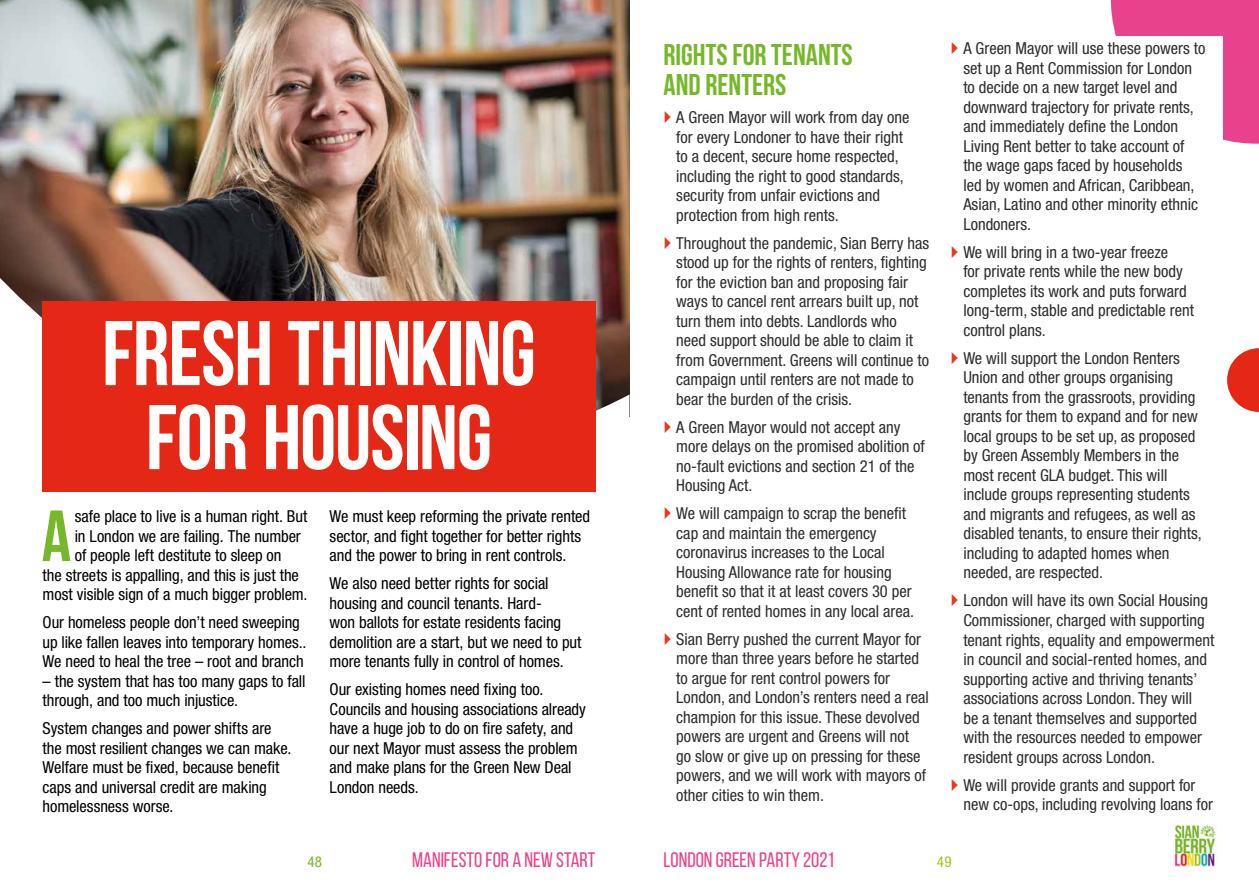
<style>
.page{position:relative;width:1259px;height:893px;background:#fff}
.page>*{position:absolute;margin:0;border:0;box-sizing:border-box;transform-origin:0 0}
.t1{font:700 91.5px/84px "Bebas Neue";letter-spacing:-.015em;color:#fff;text-align:center}
.t2{font:700 72.15px "Bebas Neue";color:#76b82a}
.t3{font:700 30px/30px "Bebas Neue";color:#76b82a}
.t4{font:21px "Bebas Neue";color:#e9428c}
.t5{font:condensed 16.5px/19.5px "Helvetica Neue LT Std";color:#2d2d2c}
.t6{font:condensed 16.5px/19.5px "Helvetica Neue LT Std";letter-spacing:-.005em;color:#000}
.t7{font:condensed 15px "Helvetica Neue LT Std";color:#76b82a}
.t8{font:condensed 15px "Helvetica Neue LT Std";color:#a2c617}
</style>
<div class="page">
<div style="left:1110px;top:0;width:149px;height:144px;background:#e9428c"></div>
<img style="left:1174px;top:824px;width:42px;height:43px">
<div style="left:657px;top:36px;width:565px;height:787px;background:#fff"></div>
<svg style="left:1227px;top:348px;width:32px;height:64px"></svg>
<img style="left:0;top:0;width:629px;height:264px">
<img style="left:0;top:264px;width:629px;height:228px">
<div style="left:42px;top:301px;width:553px;height:191px;background:#e52716"></div>
<h1 class="t1" style="left:102px;top:310px;width:435px">FRESH THINKING<br>FOR HOUSING</h1>
<h2 class="t2" style="left:42px;top:497px;width:31px">A</h2>
<p class="t6" style="left:75px;top:506px;width:234px">safe place to live is a human right. But</p>
<p class="t6" style="left:75px;top:526px;width:227px">in London we are failing. The number</p>
<p class="t6" style="left:75px;top:545px;width:208px">of people left destitute to sleep on</p>
<p class="t6" style="left:43px;top:565px;width:258px">the streets is appalling, and this is just the</p>
<p class="t6" style="left:43px;top:584px;width:267px">most visible sign of a much bigger problem.</p>
<p class="t6" style="left:43px;top:612px;width:265px">Our homeless people don’t need sweeping up like fallen leaves into temporary homes..<br>We need to heal the tree – root and branch</p>
<p class="t6" style="left:43px;top:671px;width:264px">– the system that has too many gaps to fall through, and too much injustice.</p>
<p class="t6" style="left:43px;top:718px;width:250px">System changes and power shifts are the most resilient changes we can make.<br>Welfare must be fixed, because benefit caps and universal credit are making homelessness worse.</p>
<p class="t6" style="left:330px;top:506px;width:262px">We must keep reforming the private rented sector, and fight together for better rights and the power to bring in rent controls.</p>
<p class="t6" style="left:330px;top:573px;width:253px">We also need better rights for social housing and council tenants. Hard-<br>won ballots for estate residents facing demolition are a start, but we need to put more tenants fully in control of homes.</p>
<p class="t6" style="left:330px;top:679px;width:258px">Our existing homes need fixing too.<br>Councils and housing associations already have a huge job to do on fire safety, and our next Mayor must assess the problem and make plans for the Green New Deal London needs.</p>
<h3 class="t3" style="left:663px;top:39px;width:191px">RIGHTS FOR TENANTS<br>AND RENTERS</h3>
<p class="t5" style="left:676px;top:107px;width:235px">A Green Mayor will work from day one for every Londoner to have their right to a decent, secure home respected, including the right to good standards, security from unfair evictions and protection from high rents.</p>
<p class="t5" style="left:676px;top:233px;width:254px">Throughout the pandemic, Sian Berry has stood up for the rights of renters, fighting for the eviction ban and proposing fair ways to cancel rent arrears built up, not turn them into debts. Landlords who need support should be able to claim it from Government. Greens will continue to campaign until renters are not made to bear the burden of the crisis.</p>
<p class="t5" style="left:676px;top:417px;width:250px">A Green Mayor would not accept any more delays on the promised abolition of no-fault evictions and section 21 of the<br>Housing Act.</p>
<p class="t5" style="left:676px;top:503px;width:239px">We will campaign to scrap the benefit cap and maintain the emergency coronavirus increases to the Local Housing Allowance rate for housing benefit so that it at least covers 30 per cent of rented homes in any local area.</p>
<p class="t5" style="left:676px;top:629px;width:254px">Sian Berry pushed the current Mayor for more than three years before he started to argue for rent control powers for London, and London’s renters need a real champion for this issue. These devolved powers are urgent and Greens will not<br>go slow or give up on pressing for these powers, and we will work with mayors of other cities to win them.</p>
<p class="t5" style="left:963px;top:39px;width:243px">A Green Mayor will use these powers to set up a Rent Commission for London to decide on a new target level and downward trajectory for private rents, and immediately define the London Living Rent better to take account of the wage gaps faced by households<br>led by women and African, Caribbean, Asian, Latino and other minority ethnic Londoners.</p>
<p class="t5" style="left:963px;top:242px;width:232px">We will bring in a two-year freeze<br>for private rents while the new body completes its work and puts forward long-term, stable and predictable rent control plans.</p>
<p class="t5" style="left:963px;top:348px;width:240px">We will support the London Renters Union and other groups organising tenants from the grassroots, providing grants for them to expand and for new local groups to be set up, as proposed by Green Assembly Members in the most recent GLA budget. This will include groups representing students and migrants and refugees, as well as disabled tenants, to ensure their rights, including to adapted homes when needed, are respected.</p>
<p class="t5" style="left:963px;top:591px;width:252px">London will have its own Social Housing Commissioner, charged with supporting tenant rights, equality and empowerment in council and social-rented homes, and supporting active and thriving tenants’ associations across London. They will<br>be a tenant themselves and supported with the resources needed to empower resident groups across London.</p>
<p class="t5" style="left:963px;top:775px;width:251px">We will provide grants and support for new co-ops, including revolving loans for</p>
<p class="t7" style="left:307px;top:853px;width:16px">48</p>
<p class="t4" style="left:412px;top:848px;width:185px">MANIFESTO FOR A NEW START</p>
<p class="t4" style="left:663px;top:848px;width:173px">LONDON GREEN PARTY 2021</p>
<p class="t8" style="left:937px;top:853px;width:16px">49</p>
</div>
